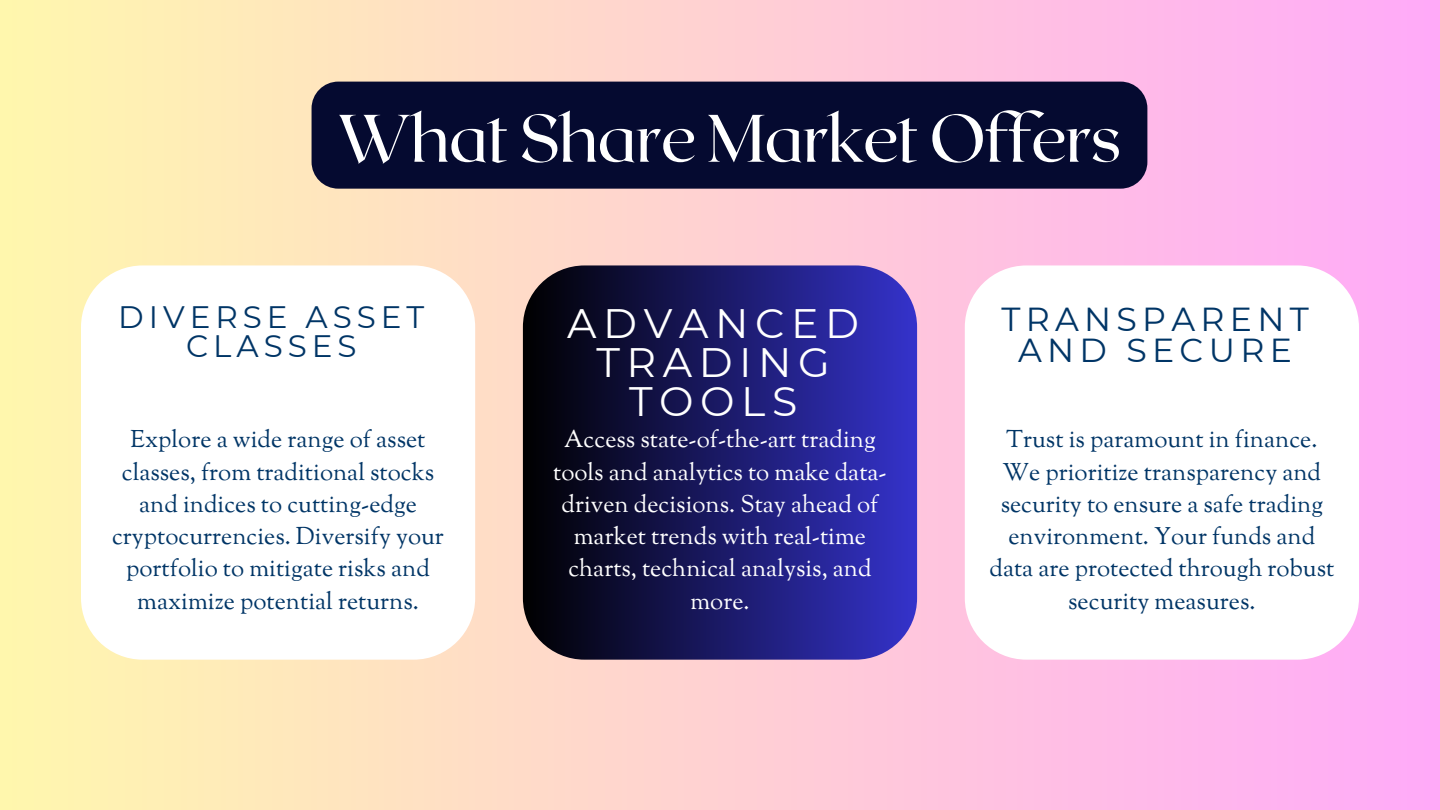
<style>
.page{position:relative;width:1440px;height:810px;background:#fff}
.page>*{position:absolute;margin:0;border:0;box-sizing:border-box;transform-origin:0 0}
.t1{font:67px "Roxborough CF";letter-spacing:-.02em;color:#fff}
.t2{font:41.1px/39px "Montserrat";letter-spacing:.16em;color:#fff;text-align:center}
.t3{font:33.2px/31.5px "Montserrat";letter-spacing:.16em;color:#003566;text-align:center}
.t4{font:31px/29.2px "Montserrat";letter-spacing:.16em;color:#003566;text-align:center}
.t5{font:24px/32.2px "Sorts Mill Goudy";color:#003566;text-align:center}
.t6{font:24px/32.2px "Sorts Mill Goudy";color:#fff;text-align:center}
</style>
<div class="page">
<div style="left:0;top:0;width:1440px;height:810px;background:linear-gradient(to right,#fff7ad,#ffaaf8)"></div>
<div style="left:312px;top:82px;width:835px;height:107px;background:#050a30;border-radius:27px"></div>
<div style="left:81px;top:265px;width:394px;height:395px;background:#fff;border-radius:62px"></div>
<div style="left:523px;top:265px;width:394px;height:395px;background:linear-gradient(to right,#000,#3432cb);border-radius:62px"></div>
<div style="left:965px;top:265px;width:394px;height:395px;background:#fff;border-radius:62px"></div>
<h1 class="t1" style="left:338px;top:95px;width:785px">What Share Market Offers</h1>
<p class="t4" style="left:118px;top:302px;width:308px">DIVERSE ASSET<br>CLASSES</p>
<h3 class="t5" style="left:112px;top:426px;width:333px">Explore a wide range of asset classes, from traditional stocks and indices to cutting-edge cryptocurrencies. Diversify your portfolio to mitigate risks and maximize potential returns.</h3>
<p class="t2" style="left:567px;top:304px;width:293px">ADVANCED<br>TRADING<br>TOOLS</p>
<h2 class="t6" style="left:553px;top:426px;width:335px">Access state-of-the-art trading tools and analytics to make data&shy;driven decisions. Stay ahead of market trends with real-time charts, technical analysis, and more.</h2>
<p class="t3" style="left:1001px;top:303px;width:309px">TRANSPARENT<br>AND SECURE</p>
<h3 class="t5" style="left:989px;top:426px;width:346px">Trust is paramount in finance.<br>We prioritize transparency and security to ensure a safe trading environment. Your funds and data are protected through robust security measures.</h3>
</div>
